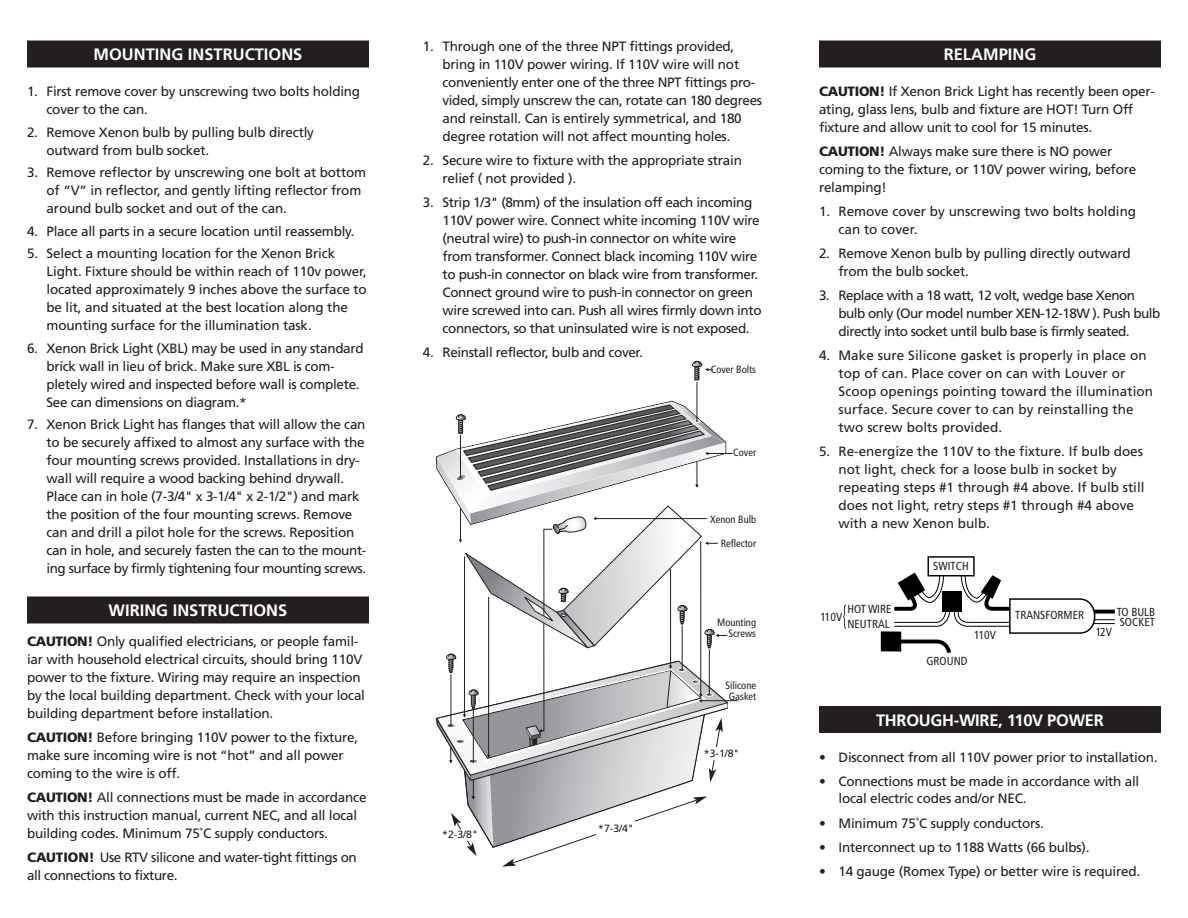
<style>
.page{position:relative;width:1188px;height:918px;background:#fff}
.page>*{position:absolute;margin:0;border:0;box-sizing:border-box;transform-origin:0 0}
.t1{font:700 16.5px "Frutiger";color:#fff}
.t2{font:13.5px/18px "Frutiger";letter-spacing:-.015em;color:#231f20}
.t3{font:13.5px/18px "Frutiger";letter-spacing:.005em;color:#231f20}
.t4{font:13.5px/18px "Frutiger";letter-spacing:-.04em;color:#231f20}
.t5{font:condensed 11.7px/15px "Frutiger";color:#231f20}
.t6{font:condensed 10.5px/11.2px "Frutiger";color:#231f20;text-align:right}
.t7{font:10.5px "Frutiger";color:#231f20}
.s1{font-weight:900}
</style>
<div class="page">
<div style="left:27px;top:40px;width:342px;height:28px;background:#231f20"></div>
<div style="left:27px;top:597px;width:342px;height:27px;background:#231f20"></div>
<div style="left:819px;top:40px;width:342px;height:28px;background:#231f20"></div>
<div style="left:819px;top:706px;width:342px;height:27px;background:#231f20"></div>
<div style="left:881px;top:631px;width:20px;height:21px;background:#000"></div>
<div style="left:928px;top:556px;width:47px;height:20px;background:#fff;border:1px solid #000"></div>
<svg style="left:1101px;top:610px;width:14px;height:4px"></svg>
<svg style="left:1101px;top:619px;width:14px;height:5px"></svg>
<svg style="left:890px;top:572px;width:211px;height:81px"></svg>
<svg style="left:843px;top:605px;width:3px;height:24px"></svg>
<svg style="left:436px;top:361px;width:302px;height:506px"></svg>
<div style="left:442px;top:829px;width:36px;height:12px;background:#fff"></div>
<div style="left:597px;top:822px;width:38px;height:15px;background:#fff"></div>
<div style="left:703px;top:748px;width:37px;height:12px;background:#fff"></div>
<p class="t1" style="left:94px;top:48px;width:210px">MOUNTING INSTRUCTIONS</p>
<p class="t2" style="left:47px;top:83px;width:315px;text-indent:-20px">1. First remove cover by unscrewing two bolts holding cover to the can.</p>
<p class="t2" style="left:47px;top:124px;width:269px;text-indent:-20px">2. Remove Xenon bulb by pulling bulb directly outward from bulb socket.</p>
<p class="t2" style="left:47px;top:164px;width:321px;text-indent:-20px">3. Remove reflector by unscrewing one bolt at bottom of “V” in reflector, and gently lifting reflector from around bulb socket and out of the can.</p>
<p class="t2" style="left:27px;top:223px;width:329px">4. Place all parts in a secure location until reassembly.</p>
<p class="t2" style="left:47px;top:246px;width:322px;text-indent:-20px">5. Select a mounting location for the Xenon Brick Light. Fixture should be within reach of 110v power, located approximately 9 inches above the surface to be lit, and situated at the best location along the mounting surface for the illumination task.</p>
<p class="t2" style="left:47px;top:340px;width:319px;text-indent:-20px">6. Xenon Brick Light (XBL) may be used in any standard brick wall in lieu of brick. Make sure XBL is com&shy;pletely wired and inspected before wall is complete.<br>See can dimensions on diagram.*</p>
<p class="t2" style="left:47px;top:417px;width:321px;text-indent:-20px">7. Xenon Brick Light has flanges that will allow the can to be securely affixed to almost any surface with the four mounting screws provided. Installations in dry&shy;wall will require a wood backing behind drywall.<br>Place can in hole (7-3/4" x 3-1/4" x 2-1/2") and mark the position of the four mounting screws. Remove can and drill a pilot hole for the screws. Reposition can in hole, and securely fasten the can to the mount&shy;ing surface by firmly tightening four mounting screws.</p>
<p class="t1" style="left:109px;top:604px;width:180px">WIRING INSTRUCTIONS</p>
<p class="t2" style="left:27px;top:633px;width:340px"><span class="s1">CAUTION!</span> Only qualified electricians, or people famil&shy;iar with household electrical circuits, should bring 110V power to the fixture. Wiring may require an inspection by the local building department. Check with your local building department before installation.</p>
<p class="t2" style="left:27px;top:729px;width:333px"><span class="s1">CAUTION!</span> Before bringing 110V power to the fixture, make sure incoming wire is not “hot” and all power coming to the wire is off.</p>
<p class="t2" style="left:27px;top:789px;width:341px"><span class="s1">CAUTION!</span> All connections must be made in accordance with this instruction manual, current NEC, and all local building codes. Minimum 75˚C supply conductors.</p>
<p class="t2" style="left:27px;top:849px;width:331px"><span class="s1">CAUTION!</span> Use RTV silicone and water-tight fittings on all connections to fixture.</p>
<p class="t2" style="left:443px;top:38px;width:321px;text-indent:-20px">1. Through one of the three NPT fittings provided, bring in 110V power wiring. If 110V wire will not conveniently enter one of the three NPT fittings pro&shy;vided, simply unscrew the can, rotate can 180 degrees and reinstall. Can is entirely symmetrical, and 180 degree rotation will not affect mounting holes.</p>
<p class="t2" style="left:443px;top:152px;width:301px;text-indent:-20px">2. Secure wire to fixture with the appropriate strain relief ( not provided ).</p>
<p class="t2" style="left:443px;top:194px;width:321px;text-indent:-20px">3. Strip 1/3" (8mm) of the insulation off each incoming 110V power wire. Connect white incoming 110V wire (neutral wire) to push-in connector on white wire from transformer. Connect black incoming 110V wire to push-in connector on black wire from transformer.<br>Connect ground wire to push-in connector on green wire screwed into can. Push all wires firmly down into connectors, so that uninsulated wire is not exposed.</p>
<p class="t2" style="left:423px;top:344px;width:221px">4. Reinstall reflector, bulb and cover.</p>
<p class="t6" style="left:711px;top:365px;width:47px">Cover Bolts</p>
<p class="t6" style="left:733px;top:448px;width:24px">Cover</p>
<p class="t6" style="left:710px;top:515px;width:47px">Xenon Bulb</p>
<p class="t6" style="left:721px;top:538px;width:37px">Reflector</p>
<p class="t6" style="left:717px;top:617px;width:40px">Mounting<br>Screws</p>
<p class="t6" style="left:726px;top:680px;width:32px;text-align:center">Silicone<br>Gasket</p>
<p class="t7" style="left:442px;top:830px;width:37px">*2-3/8"</p>
<p class="t7" style="left:598px;top:824px;width:37px">*7-3/4"</p>
<p class="t7" style="left:704px;top:749px;width:37px">*3-1/8"</p>
<p class="t1" style="left:944px;top:48px;width:94px">RELAMPING</p>
<p class="t2" style="left:819px;top:83px;width:338px"><span class="s1">CAUTION!</span> If Xenon Brick Light has recently been oper&shy;ating, glass lens, bulb and fixture are HOT! Turn Off fixture and allow unit to cool for 15 minutes.</p>
<p class="t2" style="left:819px;top:143px;width:319px"><span class="s1">CAUTION!</span> Always make sure there is NO power coming to the fixture, or 110V power wiring, before relamping!</p>
<p class="t2" style="left:839px;top:203px;width:299px;text-indent:-20px">1. Remove cover by unscrewing two bolts holding can to cover.</p>
<p class="t2" style="left:839px;top:245px;width:294px;text-indent:-20px">2. Remove Xenon bulb by pulling directly outward from the bulb socket.</p>
<p class="t4" style="left:839px;top:287px;width:323px;text-indent:-20px">3. Replace with a 18 watt, 12 volt, wedge base Xenon bulb only (Our model number XEN-12-18W ). Push bulb directly into socket until bulb base is firmly seated.</p>
<p class="t3" style="left:839px;top:347px;width:316px;text-indent:-20px">4. Make sure Silicone gasket is properly in place on top of can. Place cover on can with Louver or Scoop openings pointing toward the illumination surface. Secure cover to can by reinstalling the two screw bolts provided.</p>
<p class="t2" style="left:839px;top:443px;width:308px;text-indent:-20px">5. Re-energize the 110V to the fixture. If bulb does not light, check for a loose bulb in socket by repeating steps #1 through #4 above. If bulb still does not light, retry steps #1 through #4 above with a new Xenon bulb.</p>
<p class="t5" style="left:820px;top:611px;width:23px">110V</p>
<p class="t5" style="left:847px;top:603px;width:46px">HOT WIRE<br>NEUTRAL</p>
<p class="t5" style="left:933px;top:560px;width:37px">SWITCH</p>
<p class="t5" style="left:1015px;top:609px;width:70px">TRANSFORMER</p>
<p class="t5" style="left:1117px;top:607px;width:40px;line-height:10.6px">TO BULB<br>SOCKET</p>
<p class="t5" style="left:974px;top:628px;width:23px">110V</p>
<p class="t5" style="left:1096px;top:625px;width:18px">12V</p>
<p class="t5" style="left:926px;top:655px;width:43px">GROUND</p>
<p class="t1" style="left:876px;top:713px;width:229px">THROUGH-WIRE, 110V POWER</p>
<p class="t2" style="left:819px;top:749px;width:340px">• Disconnect from all 110V power prior to installation.</p>
<p class="t2" style="left:839px;top:773px;width:302px;text-indent:-20px">• Connections must be made in accordance with all local electric codes and/or NEC.</p>
<p class="t2" style="left:819px;top:815px;width:226px">• Minimum 75˚C supply conductors.</p>
<p class="t2" style="left:819px;top:839px;width:272px">• Interconnect up to 1188 Watts (66 bulbs).</p>
<p class="t2" style="left:819px;top:863px;width:323px">• 14 gauge (Romex Type) or better wire is required.</p>
</div>
